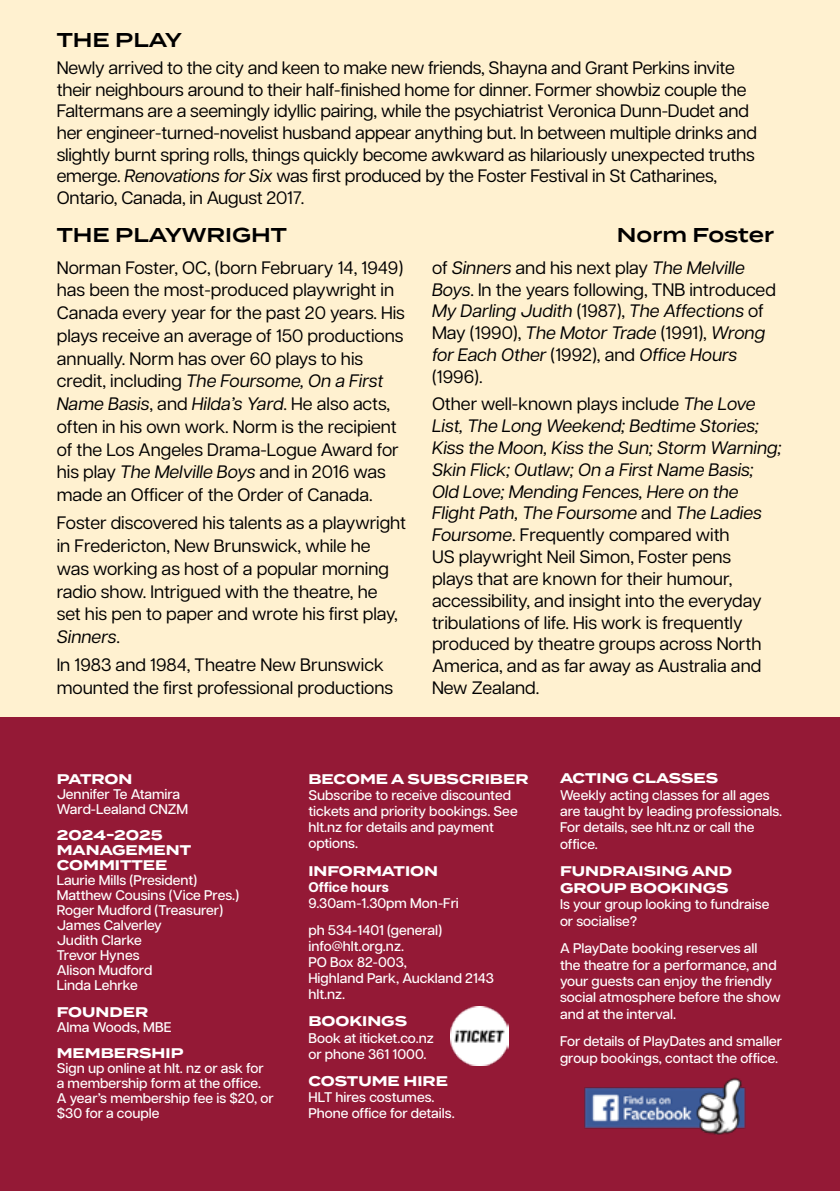
<style>
.page{position:relative;width:840px;height:1191px;background:#fff}
.page>*{position:absolute;margin:0;border:0;box-sizing:border-box;transform-origin:0 0}
.t1{font:600 20px "Termina";color:#000}
.t2{font:18px/21.8px "Articulat CF";letter-spacing:-.005em;color:#000}
.t3{font:500 14px/15px "Articulat CF";color:#fff}
.t4{font:700 14px/15px "Termina";color:#fff}
.t5{font:700 14px "Articulat CF";color:#fff}
.s1{font-style:italic}
</style>
<div class="page">
<div style="left:0;top:0;width:839px;height:1191px;background:#fff1d0"></div>
<div style="left:0;top:717px;width:839px;height:474px;background:#941936"></div>
<img style="left:450px;top:1007px;width:58px;height:58px">
<img style="left:584px;top:1077px;width:162px;height:57px">
<p class="t1" style="left:57px;top:25px;width:126px">THE PLAY</p>
<p class="t2" style="left:57px;top:56px;width:701px">Newly arrived to the city and keen to make new friends, Shayna and Grant Perkins invite their neighbours around to their half-finished home for dinner. Former showbiz couple the Faltermans are a seemingly idyllic pairing, while the psychiatrist Veronica Dunn-Dudet and her engineer-turned-novelist husband appear anything but. In between multiple drinks and slightly burnt spring rolls, things quickly become awkward as hilariously unexpected truths emerge. <span class="s1">Renovations for Six</span> was first produced by the Foster Festival in St Catharines, Ontario, Canada, in August 2017.</p>
<p class="t1" style="left:57px;top:220px;width:232px">THE PLAYWRIGHT</p>
<p class="t1" style="left:616px;top:220px;width:159px">Norm Foster</p>
<p class="t2" style="left:57px;top:255px;width:349px;line-height:22.8px">Norman Foster, OC, (born February 14, 1949) has been the most-produced playwright in Canada every year for the past 20 years. His plays receive an average of 150 productions annually. Norm has over 60 plays to his credit, including <span class="s1">The Foursome, On a First Name Basis</span>, and <span class="s1">Hilda’s Yard</span>. He also acts, often in his own work. Norm is the recipient of the Los Angeles Drama-Logue Award for his play <span class="s1">The Melville Boys</span> and in 2016 was made an Officer of the Order of Canada.</p>
<p class="t2" style="left:57px;top:510px;width:350px;line-height:22.8px">Foster discovered his talents as a playwright in Fredericton, New Brunswick, while he was working as host of a popular morning radio show. Intrigued with the theatre, he<br>set his pen to paper and wrote his first play, <span class="s1">Sinners</span>.</p>
<p class="t2" style="left:57px;top:652px;width:338px;line-height:22.8px">In 1983 and 1984, Theatre New Brunswick mounted the first professional productions</p>
<p class="t2" style="left:432px;top:255px;width:345px">of <span class="s1">Sinners</span> and his next play <span class="s1">The Melville Boys</span>. In the years following, TNB introduced <span class="s1">My Darling Judith</span> (1987), <span class="s1">The Affections</span> of May (1990), <span class="s1">The Motor Trade</span> (1991), <span class="s1">Wrong for Each Other</span> (1992), and <span class="s1">Office Hours </span>(1996).</p>
<p class="t2" style="left:432px;top:392px;width:351px">Other well-known plays include <span class="s1">The Love List, The Long Weekend; Bedtime Stories; Kiss the Moon, Kiss the Sun; Storm Warning; Skin Flick; Outlaw; On a First Name Basis; Old Love; Mending Fences, Here on the Flight Path, The Foursome</span> and <span class="s1">The Ladies Foursome</span>. Frequently compared with<br>US playwright Neil Simon, Foster pens<br>plays that are known for their humour, accessibility, and insight into the everyday tribulations of life. His work is frequently produced by theatre groups across North America, and as far away as Australia and New Zealand.</p>
<p class="t4" style="left:57px;top:771px;width:77px">PATRON</p>
<p class="t3" style="left:57px;top:785px;width:133px">Jennifer Te Atamira<br>Ward-Lealand CNZM</p>
<p class="t4" style="left:57px;top:827px;width:136px">2024-2025<br>MANAGEMENT<br>COMMITTEE</p>
<p class="t3" style="left:57px;top:872px;width:184px">Laurie Mills (President)<br>Matthew Cousins (Vice Pres.)<br>Roger Mudford (Treasurer)<br>James Calverley<br>Judith Clarke<br>Trevor Hynes<br>Alison Mudford<br>Linda Lehrke</p>
<p class="t4" style="left:57px;top:1004px;width:93px">FOUNDER</p>
<p class="t3" style="left:57px;top:1018px;width:116px">Alma Woods, MBE</p>
<p class="t4" style="left:57px;top:1045px;width:128px">MEMBERSHIP</p>
<p class="t3" style="left:57px;top:1059px;width:218px">Sign up online at hlt. nz or ask for a membership form at the office.<br>A year’s membership fee is $20, or $30 for a couple</p>
<p class="t4" style="left:308px;top:771px;width:221px">BECOME A SUBSCRIBER</p>
<p class="t3" style="left:308px;top:786px;width:211px;line-height:16px">Subscribe to receive discounted tickets and priority bookings. See hlt.nz for details and payment options.</p>
<p class="t4" style="left:308px;top:863px;width:131px">INFORMATION</p>
<p class="t5" style="left:308px;top:876px;width:82px">Office hours</p>
<p class="t3" style="left:308px;top:888px;width:152px;line-height:27.4px">9.30am-1.30pm Mon-Fri ph 534-1401 (general)</p>
<p class="t3" style="left:308px;top:937px;width:187px;line-height:16px">info@hlt.org.nz.<br>PO Box 82-003,<br>Highland Park, Auckland 2143 hlt.nz.</p>
<p class="t4" style="left:308px;top:1014px;width:100px">BOOKINGS</p>
<p class="t3" style="left:308px;top:1029px;width:127px;line-height:16px">Book at iticket.co.nz or phone 361 1000.</p>
<p class="t4" style="left:308px;top:1073px;width:141px">COSTUME HIRE</p>
<p class="t3" style="left:308px;top:1088px;width:148px;line-height:16px">HLT hires costumes.<br>Phone office for details.</p>
<p class="t4" style="left:559px;top:771px;width:160px">ACTING CLASSES</p>
<p class="t3" style="left:559px;top:786px;width:223px;line-height:16.4px">Weekly acting classes for all ages are taught by leading professionals.<br>For details, see hlt.nz or call the office.</p>
<p class="t4" style="left:559px;top:863px;width:174px;line-height:16.4px">FUNDRAISING AND<br>GROUP BOOKINGS</p>
<p class="t3" style="left:559px;top:895px;width:211px;line-height:16.4px">Is your group looking to fundraise or socialise?</p>
<p class="t3" style="left:559px;top:939px;width:222px;line-height:16.4px">A PlayDate booking reserves all the theatre for a performance, and your guests can enjoy the friendly social atmosphere before the show and at the interval.</p>
<p class="t3" style="left:559px;top:1032px;width:223px;line-height:16.4px">For details of PlayDates and smaller group bookings, contact the office.</p>
</div>
